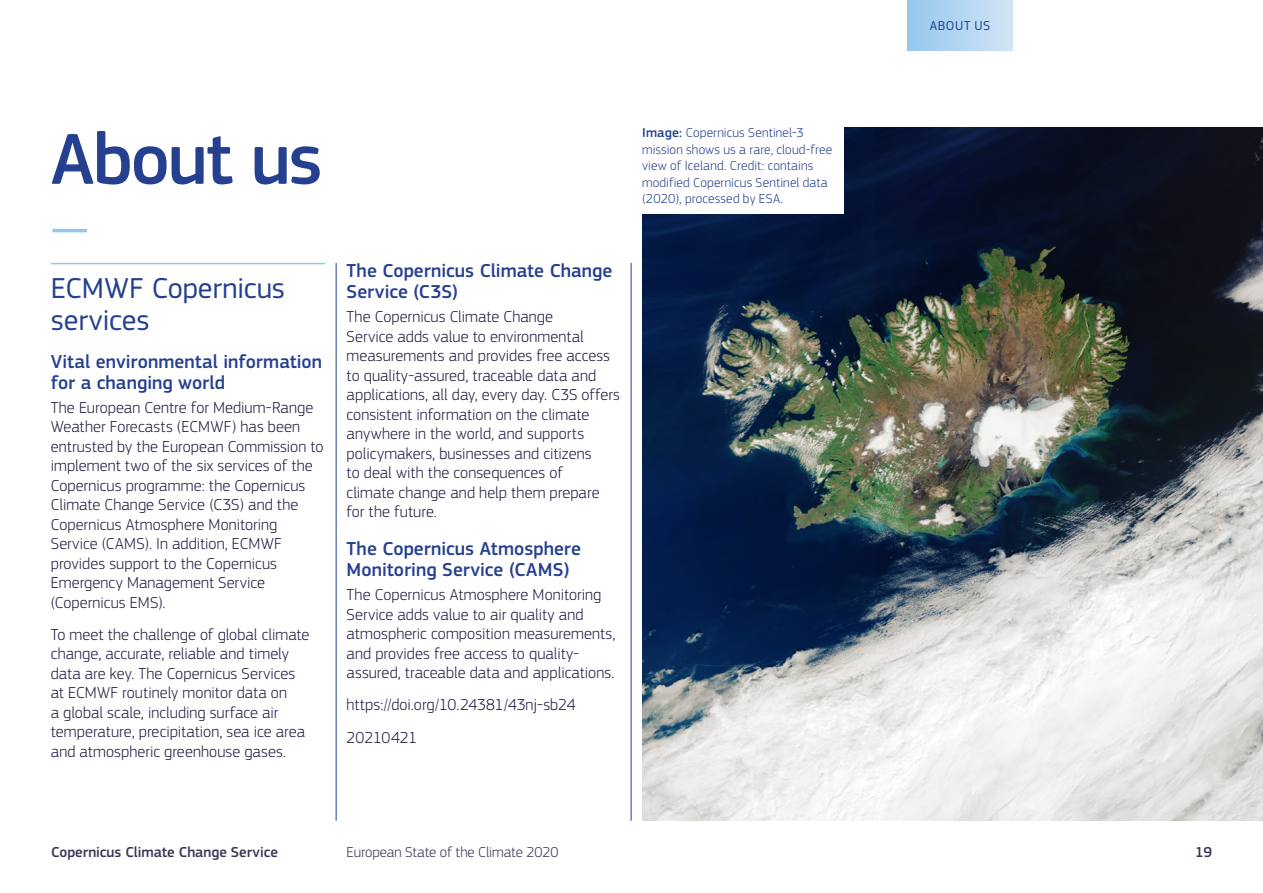
<style>
.page{position:relative;width:1263px;height:893px;background:#fff}
.page>*{position:absolute;margin:0;border:0;box-sizing:border-box;transform-origin:0 0}
.Heading_50_50pt{font:500 75px "EC Square Sans Pro";letter-spacing:-.03em;color:#25408f}
.Separator_30_30pt__m{font:500 45px "EC Square Sans Pro";color:#95c7ed}
.Heading_20_21pt__lin{font:30px/31.5px "EC Square Sans Pro";color:#25408f}
.L1_heading_13_14pt{font:500 19.5px/21px "EC Square Sans Pro";color:#25408f}
.Body_copy_11_13pt__3{font:300 16.5px/19.5px "EC Square Sans Pro";letter-spacing:.005em;color:#221e42}
.t1{font:500 15px "EC Square Sans Pro";color:#383555}
.t2{font:300 15px "EC Square Sans Pro";letter-spacing:-.005em;color:#383555}
.Caption_body_9_11pt{font:300 13.5px/16.5px "EC Square Sans Pro";letter-spacing:.01em;color:#25408f}
.Nav_9_109pt{font:13.5px "EC Square Sans Pro";letter-spacing:.04em;color:#25408f}
.s1{font-weight:500}
</style>
<div class="page">
<hr style="left:51px;top:263px;width:274px;height:1px;background:#95c7ed">
<hr style="left:631px;top:263px;width:1px;height:558px;background:#25408f">
<hr style="left:336px;top:263px;width:1px;height:558px;background:#25408f">
<img style="left:642px;top:128px;width:621px;height:693px">
<div style="left:631px;top:116px;width:213px;height:98px;background:#fff"></div>
<div style="left:907px;top:0;width:106px;height:50px;background:linear-gradient(to right,#95c7ed,#d2e5f7)"></div>
<p class="Heading_50_50pt" style="left:51px;top:115px;width:273px">About us</p>
<p class="Separator_30_30pt__m" style="left:51px;top:200px;width:39px">—</p>
<p class="Heading_20_21pt__lin" style="left:51px;top:273px;width:236px">ECMWF Copernicus services</p>
<p class="L1_heading_13_14pt" style="left:51px;top:351px;width:273px">Vital environmental information for a changing world</p>
<p class="Body_copy_11_13pt__3" style="left:51px;top:397px;width:274px">The European Centre for Medium-Range Weather Forecasts (ECMWF) has been entrusted by the European Commission to implement two of the six services of the Copernicus programme: the Copernicus Climate Change Service (C3S) and the Copernicus Atmosphere Monitoring Service (CAMS). In addition, ECMWF provides support to the Copernicus Emergency Management Service (Copernicus EMS).</p>
<p class="Body_copy_11_13pt__3" style="left:51px;top:625px;width:260px">To meet the challenge of global climate change, accurate, reliable and timely data are key. The Copernicus Services at ECMWF routinely monitor data on<br>a global scale, including surface air temperature, precipitation, sea ice area and atmospheric greenhouse gases.</p>
<p class="Caption_body_9_11pt" style="left:642px;top:124px;width:192px"><span class="s1">Image:</span> Copernicus Sentinel-3 mission shows us a rare, cloud-free view of Iceland. Credit: contains modified Copernicus Sentinel data (2020), processed by ESA.</p>
<p class="L1_heading_13_14pt" style="left:347px;top:261px;width:267px">The Copernicus Climate Change<br>Service (C3S)</p>
<p class="Body_copy_11_13pt__3" style="left:347px;top:307px;width:275px">The Copernicus Climate Change<br>Service adds value to environmental measurements and provides free access to quality-assured, traceable data and applications, all day, every day. C3S offers consistent information on the climate anywhere in the world, and supports policymakers, businesses and citizens<br>to deal with the consequences of<br>climate change and help them prepare for the future.</p>
<p class="L1_heading_13_14pt" style="left:347px;top:539px;width:236px">The Copernicus Atmosphere<br>Monitoring Service (CAMS)</p>
<p class="Body_copy_11_13pt__3" style="left:347px;top:585px;width:270px">The Copernicus Atmosphere Monitoring Service adds value to air quality and atmospheric composition measurements, and provides free access to quality&shy;assured, traceable data and applications.</p>
<p class="Body_copy_11_13pt__3" style="left:347px;top:695px;width:231px">https://doi.org/10.24381/43nj-sb24</p>
<p class="Body_copy_11_13pt__3" style="left:347px;top:727px;width:72px">20210421</p>
<p class="Nav_9_109pt" style="left:930px;top:17px;width:62px">ABOUT US</p>
<p class="t1" style="left:51px;top:844px;width:228px">Copernicus Climate Change Service</p>
<p class="t2" style="left:347px;top:844px;width:214px">European State of the Climate 2020</p>
<p class="t1" style="left:1195px;top:844px;width:18px">19</p>
</div>
